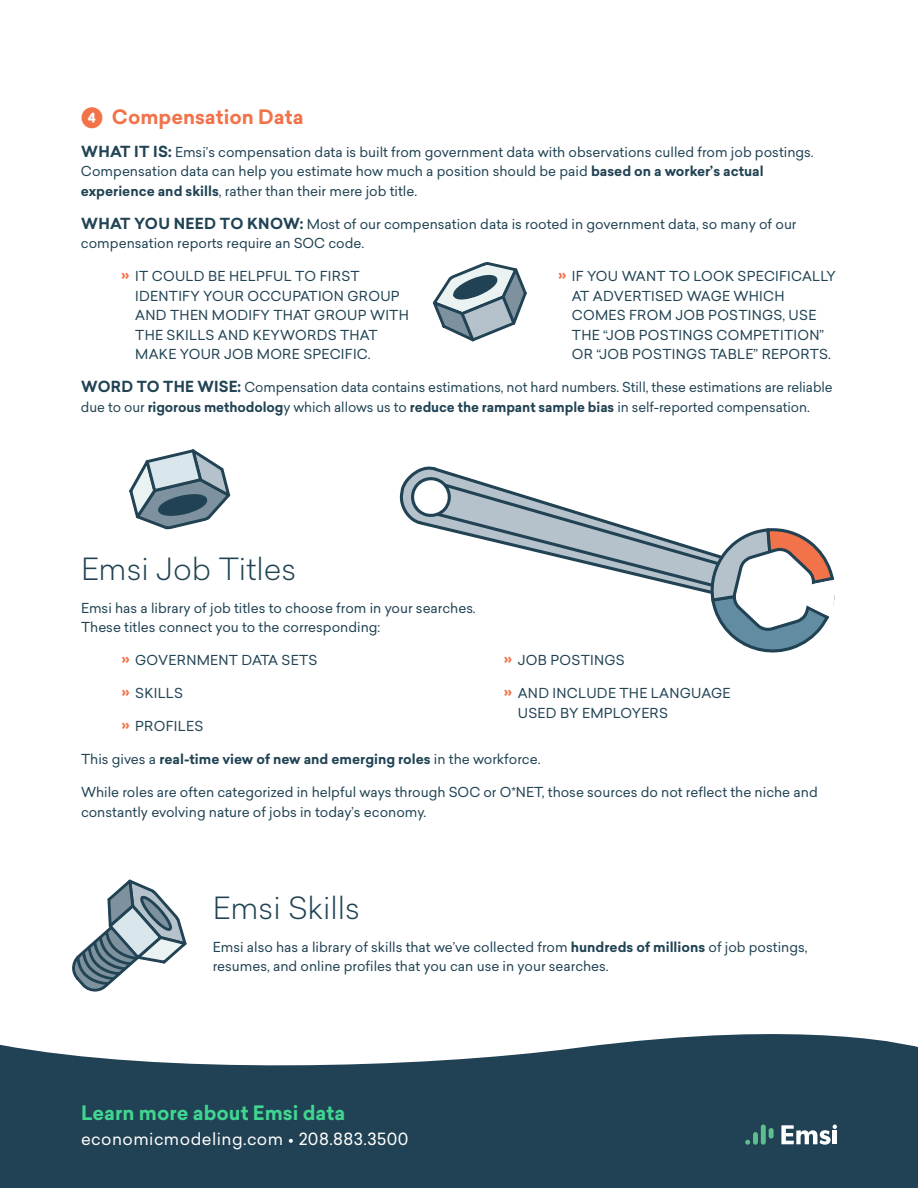
<style>
.page{position:relative;width:918px;height:1188px;background:#fff}
.page>*{position:absolute;margin:0;border:0;box-sizing:border-box;transform-origin:0 0}
.t1{font:300 30px "Sailec";color:#214354}
.t2{font:700 19.5px "Sailec";color:#40d691}
.t3{font:700 19.5px "Sailec";color:#f2734a}
.t4{font:16.5px "Sailec";letter-spacing:.025em;color:#fff}
.t5{font:13.5px/19.5px "Sailec";color:#214354}
.t6{font:13.5px/19.5px "Sailec";letter-spacing:.02em;color:#214354}
.t7{font:700 13.5px "Sailec";color:#214354}
.s1{font-family:"Lato";font-weight:800}
.s2{font-weight:700;font-size:15px}
.s3{font-weight:700}
.s4{font-weight:700;color:#f2734a}
.s5{font-weight:400}
</style>
<div class="page">
<svg style="left:0;top:1034px;width:918px;height:154px;fill:#214254"></svg>
<svg style="left:399px;top:466px;width:64px;height:53px"></svg>
<svg style="left:410px;top:476px;width:425px;height:177px"></svg>
<svg style="left:72px;top:879px;width:115px;height:113px"></svg>
<svg style="left:781px;top:1125px;width:56px;height:20px"></svg>
<div style="left:753px;top:1132px;width:5px;height:13px;background:#5dbf8c;border-radius:2px"></div>
<div style="left:761px;top:1125px;width:5px;height:20px;background:#5dbf8c;border-radius:2px"></div>
<svg style="left:745px;top:1140px;width:5px;height:5px"></svg>
<div style="left:769px;top:1128px;width:5px;height:11px;background:#5dbf8c;border-radius:2px"></div>
<svg style="left:129px;top:449px;width:102px;height:81px"></svg>
<svg style="left:432px;top:262px;width:95px;height:80px"></svg>
<h2 class="t3" style="left:81px;top:103px;width:224px"><span class="s1">❹</span> Compensation Data</h2>
<p class="t5" style="left:81px;top:142px;width:734px"><span class="s2">WHAT IT IS:</span> Emsi’s compensation data is built from government data with observations culled from job postings.<br>Compensation data can help you estimate how much a position should be paid <span class="s3">based on a worker’s actual experience and skills</span>, rather than their mere job title.</p>
<p class="t5" style="left:81px;top:214px;width:717px"><span class="s2">WHAT YOU NEED TO KNOW:</span> Most of our compensation data is rooted in government data, so many of our compensation reports require an SOC code.</p>
<p class="t6" style="left:135px;top:266px;width:275px;text-indent:-14px"><span class="s4">»</span> IT COULD BE HELPFUL TO FIRST<br>IDENTIFY YOUR OCCUPATION GROUP<br>AND THEN MODIFY THAT GROUP WITH<br>THE SKILLS AND KEYWORDS THAT<br>MAKE YOUR JOB MORE SPECIFIC.</p>
<p class="t6" style="left:572px;top:266px;width:265px;text-indent:-14px"><span class="s4">»</span> IF YOU WANT TO LOOK SPECIFICALLY<br>AT ADVERTISED WAGE WHICH<br>COMES FROM JOB POSTINGS, USE<br>THE “JOB POSTINGS COMPETITION”<br>OR “JOB POSTINGS TABLE” REPORTS.</p>
<p class="t5" style="left:81px;top:377px;width:753px"><span class="s2">WORD TO THE WISE:</span> Compensation data contains estimations, not hard numbers. Still, these estimations are reliable due to our <span class="s3">rigorous methodolog</span>y which allows us to <span class="s3">reduce the rampant sample bias</span> in self-reported compensation.</p>
<h1 class="t1" style="left:81px;top:548px;width:217px">Emsi Job Titles</h1>
<p class="t5" style="left:81px;top:598px;width:396px">Emsi has a library of job titles to choose from in your searches.<br>These titles connect you to the corresponding:</p>
<p class="t6" style="left:122px;top:650px;width:197px"><span class="s4">»</span> GOVERNMENT DATA SETS</p>
<p class="t5" style="left:122px;top:683px;width:63px"><span class="s4">»</span> SKILLS</p>
<p class="t6" style="left:122px;top:716px;width:83px"><span class="s4">»</span> PROFILES</p>
<p class="t6" style="left:504px;top:650px;width:122px"><span class="s4">»</span> JOB POSTINGS</p>
<p class="t6" style="left:518px;top:683px;width:214px;text-indent:-14px"><span class="s4">»</span> AND INCLUDE THE LANGUAGE<br>USED BY EMPLOYERS</p>
<p class="t7" style="left:81px;top:750px;width:461px"><span class="s5">This gives a</span> real-time view of new and emerging roles <span class="s5">in the workforce.</span></p>
<p class="t5" style="left:81px;top:782px;width:738px">While roles are often categorized in helpful ways through SOC or O*NET, those sources do not reflect the niche and constantly evolving nature of jobs in today’s economy.</p>
<h1 class="t1" style="left:213px;top:887px;width:149px">Emsi Skills</h1>
<p class="t5" style="left:213px;top:937px;width:596px">Emsi also has a library of skills that we’ve collected from <span class="s3">hundreds of millions</span> of job postings, resumes, and online profiles that you can use in your searches.</p>
<h2 class="t2" style="left:81px;top:1099px;width:266px">Learn more about Emsi data</h2>
<p class="t4" style="left:81px;top:1127px;width:329px">economicmodeling.com • 208.883.3500</p>
</div>
